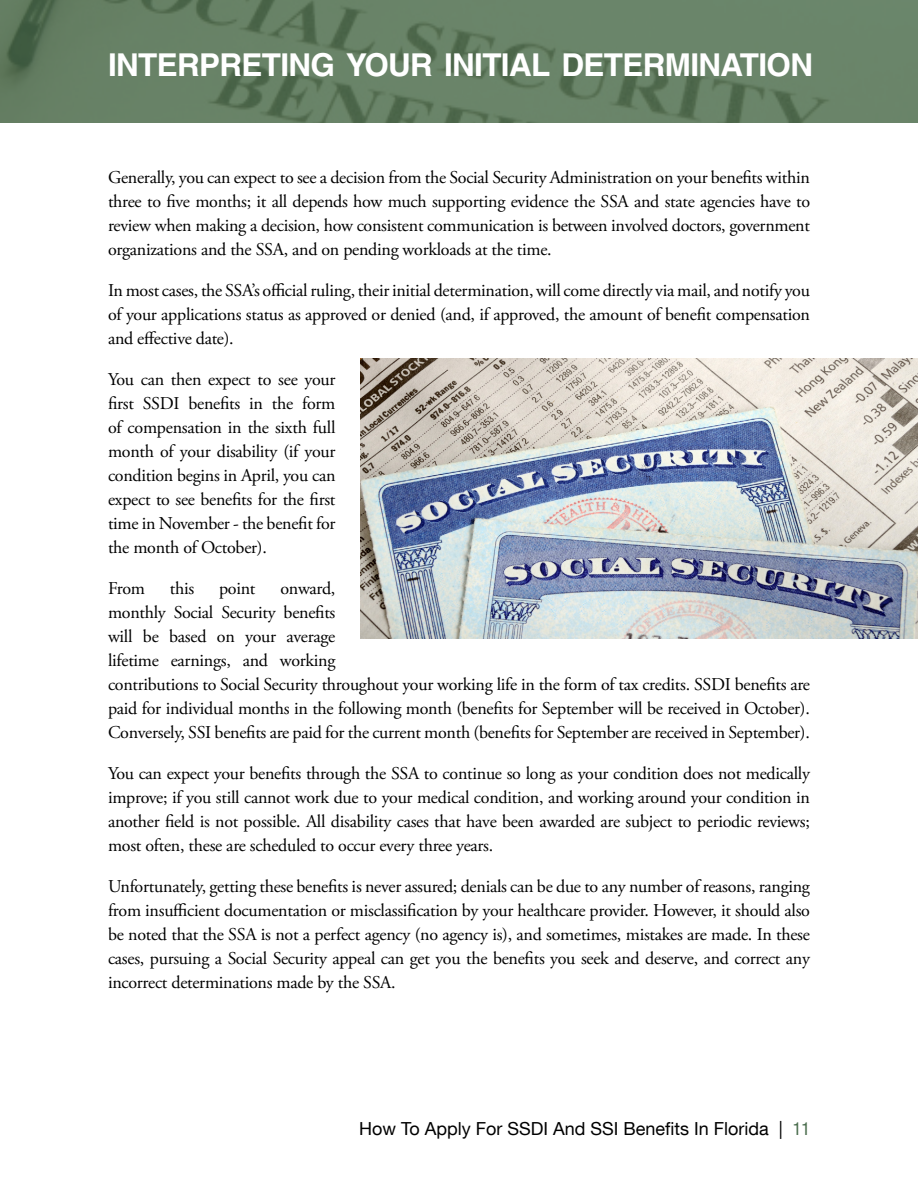
<style>
.page{position:relative;width:918px;height:1188px;background:#fff}
.page>*{position:absolute;margin:0;border:0;box-sizing:border-box;transform-origin:0 0}
.t1{font:700 31.5px "Helvetica LT Std";letter-spacing:-.02em;color:#fff}
.t2{font:18px/24px "Adobe Garamond Pro";letter-spacing:-.02em;color:#000;text-align:justify}
.t3{font:18px "Helvetica Neue LT Com";color:#000}
.s1{font-stretch:condensed;color:#496c4c}
</style>
<div class="page">
<img style="left:0;top:0;width:918px;height:123px">
<img style="left:361px;top:358px;width:557px;height:280px">
<h1 class="t1" style="left:108px;top:46px;width:707px">INTERPRETING YOUR INITIAL DETERMINATION</h1>
<p class="t2" style="left:108px;top:166px;width:704px">Generally, you can expect to see a decision from the Social Security Administration on your benefits within three to five months; it all depends how much supporting evidence the SSA and state agencies have to review when making a decision, how consistent communication is between involved doctors, government organizations and the SSA, and on pending workloads at the time.</p>
<p class="t2" style="left:108px;top:279px;width:703px">In most cases, the SSA’s official ruling, their initial determination, will come directly via mail, and notify you of your applications status as approved or denied (and, if approved, the amount of benefit compensation and effective date).</p>
<p class="t2" style="left:108px;top:368px;width:229px">You can then expect to see your first SSDI benefits in the form of compensation in the sixth full month of your disability (if your condition begins in April, you can expect to see benefits for the first time in November - the benefit for the month of October).</p>
<p class="t2" style="left:108px;top:577px;width:39px">From</p>
<p class="t2" style="left:170px;top:577px;width:26px">this</p>
<p class="t2" style="left:219px;top:577px;width:38px">point</p>
<p class="t2" style="left:108px;top:577px;width:704px;text-align:left;text-indent:172px">onward,<br>monthly Social Security benefits<br>will be based on your average<br>lifetime earnings, and working<br>contributions to Social Security throughout your working life in the form of tax credits. SSDI benefits are paid for individual months in the following month (benefits for September will be received in October).<br>Conversely, SSI benefits are paid for the current month (benefits for September are received in September).</p>
<p class="t2" style="left:108px;top:762px;width:704px">You can expect your benefits through the SSA to continue so long as your condition does not medically improve; if you still cannot work due to your medical condition, and working around your condition in another field is not possible. All disability cases that have been awarded are subject to periodic reviews; most often, these are scheduled to occur every three years.</p>
<p class="t2" style="left:108px;top:875px;width:704px">Unfortunately, getting these benefits is never assured; denials can be due to any number of reasons, ranging from insufficient documentation or misclassification by your healthcare provider. However, it should also be noted that the SSA is not a perfect agency (no agency is), and sometimes, mistakes are made. In these cases, pursuing a Social Security appeal can get you the benefits you seek and deserve, and correct any incorrect determinations made by the SSA.</p>
<p class="t3" style="left:359px;top:1118px;width:452px">How To Apply For SSDI And SSI Benefits In Florida | <span class="s1">11</span></p>
</div>
